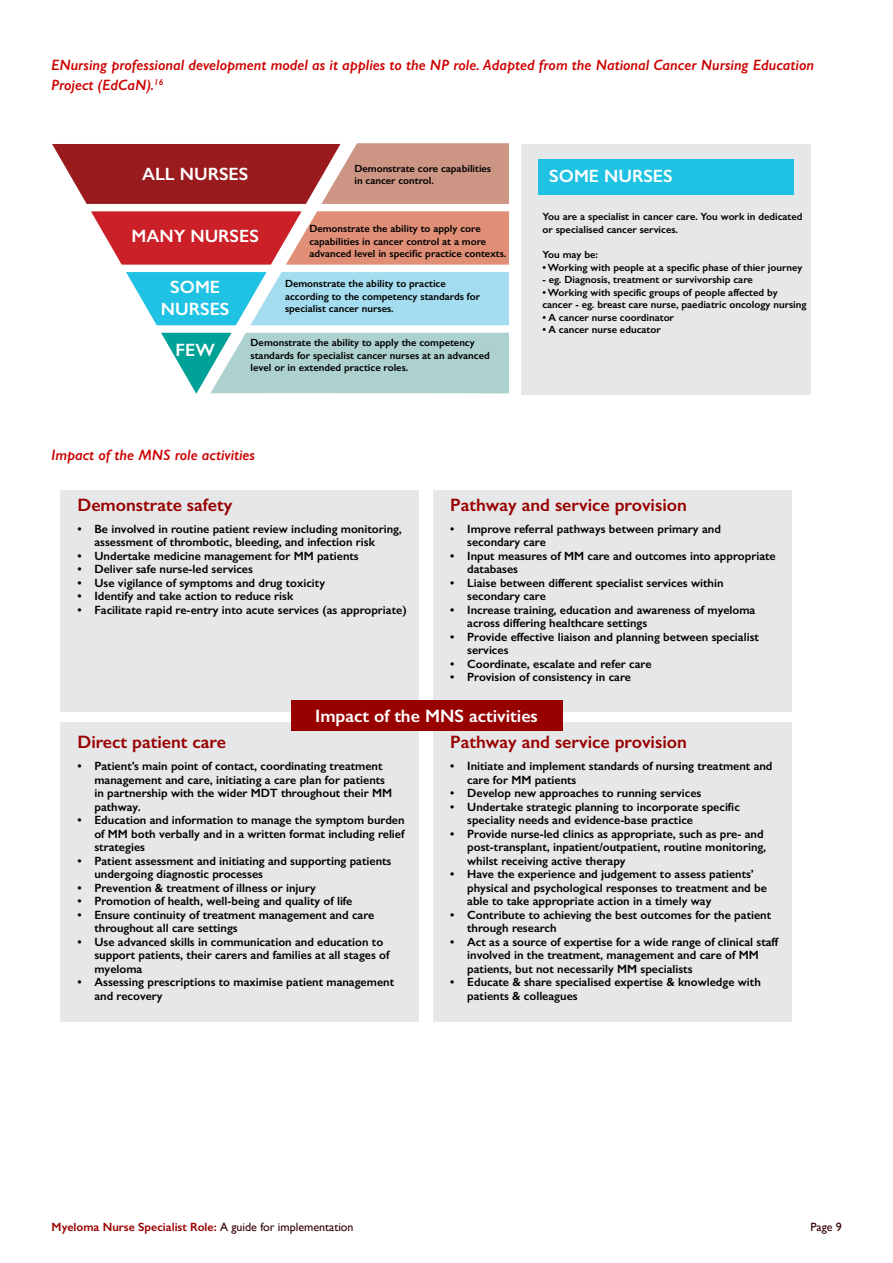
<style>
.page{position:relative;width:893px;height:1263px;background:#fff}
.page>*{position:absolute;margin:0;border:0;box-sizing:border-box;transform-origin:0 0}
.t1{font:600 18px "Gill Sans";color:#900}
.t2{font:600 18px "Gill Sans";color:#fff}
.t3{font:600 17.85px/21.5px "Gill Sans";color:#fff;text-align:center}
.t4{font:italic 600 15px/19.5px "Gill Sans";color:#c00}
.t5{font:600 12px/13.5px "Gill Sans";color:#000}
.t6{font:600 12px "Gill Sans";color:#900}
.t7{font:12px "Gill Sans";color:#300}
.t8{font:600 10.35px/12.5px "Gill Sans";color:#000}
.s1{font-weight:400;color:#300}
</style>
<div class="page">
<svg style="left:91px;top:211px;width:418px;height:54px;background:#d96960"></svg>
<svg style="left:52px;top:143px;width:457px;height:61px;background:#b45b56"></svg>
<svg style="left:161px;top:333px;width:348px;height:61px;background:#a3d0cd"></svg>
<svg style="left:126px;top:272px;width:383px;height:53px;background:#84d7ed"></svg>
<div style="left:522px;top:144px;width:289px;height:250px;background:#e6e7e8"></div>
<div style="left:538px;top:159px;width:255px;height:36px;background:#20c2e4"></div>
<div style="left:61px;top:490px;width:358px;height:221px;background:#e6e7e8"></div>
<div style="left:434px;top:490px;width:358px;height:221px;background:#e6e7e8"></div>
<div style="left:61px;top:722px;width:358px;height:300px;background:#e6e7e8"></div>
<div style="left:434px;top:722px;width:358px;height:300px;background:#e6e7e8"></div>
<div style="left:291px;top:700px;width:271px;height:30px;background:#900"></div>
<p class="t4" style="left:51px;top:55px;width:764px">ENursing professional development model as it applies to the NP role. Adapted from the National Cancer Nursing Education<br>Project (EdCaN).<sup>16</sup></p>
<h2 class="t3" style="left:142px;top:163px;width:108px">ALL NURSES</h2>
<p class="t8" style="left:354px;top:162px;width:138px">Demonstrate core capabilities in cancer control.</p>
<p class="t8" style="left:309px;top:222px;width:199px">Demonstrate the ability to apply core capabilities in cancer control at a more advanced level in specific practice contexts.</p>
<p class="t8" style="left:285px;top:277px;width:197px">Demonstrate the ability to practice according to the competency standards for specialist cancer nurses.</p>
<p class="t8" style="left:251px;top:336px;width:241px">Demonstrate the ability to apply the competency standards for specialist cancer nurses at an advanced level or in extended practice roles.</p>
<h2 class="t3" style="left:131px;top:226px;width:129px">MANY NURSES</h2>
<h2 class="t3" style="left:161px;top:276px;width:70px">SOME<br>NURSES</h2>
<h2 class="t3" style="left:176px;top:339px;width:41px">FEW</h2>
<p class="t4" style="left:51px;top:445px;width:206px">Impact of the MNS role activities</p>
<h2 class="t3" style="left:549px;top:166px;width:125px">SOME NURSES</h2>
<p class="t8" style="left:542px;top:211px;width:262px">You are a specialist in cancer care. You work in dedicated or specialised cancer services.</p>
<p class="t8" style="left:542px;top:248px;width:57px">You may be:</p>
<p class="t8" style="left:542px;top:261px;width:261px">• Working with people at a specific phase of thier journey</p>
<p class="t8" style="left:542px;top:273px;width:212px">- eg. Diagnosis, treatment or survivorship care</p>
<p class="t8" style="left:542px;top:286px;width:266px">• Working with specific groups of people affected by cancer - eg. breast care nurse, paediatric oncology nursing</p>
<p class="t8" style="left:542px;top:311px;width:133px">• A cancer nurse coordinator</p>
<p class="t8" style="left:542px;top:323px;width:120px">• A cancer nurse educator</p>
<h1 class="t1" style="left:77px;top:494px;width:156px">Demonstrate safety</h1>
<p class="t5" style="left:94px;top:522px;width:309px;text-indent:-17px">• Be involved in routine patient review including monitoring, assessment of thrombotic, bleeding, and infection risk</p>
<p class="t5" style="left:77px;top:549px;width:283px">• Undertake medicine management for MM patients</p>
<p class="t5" style="left:77px;top:562px;width:177px">• Deliver safe nurse-led services</p>
<p class="t5" style="left:77px;top:576px;width:249px">• Use vigilance of symptoms and drug toxicity</p>
<p class="t5" style="left:77px;top:589px;width:217px">• Identify and take action to reduce risk</p>
<p class="t5" style="left:77px;top:603px;width:331px">• Facilitate rapid re-entry into acute services (as appropriate)</p>
<h1 class="t1" style="left:450px;top:494px;width:238px">Pathway and service provision</h1>
<p class="t5" style="left:467px;top:522px;width:255px;text-indent:-17px">• Improve referral pathways between primary and secondary care</p>
<p class="t5" style="left:467px;top:549px;width:310px;text-indent:-17px">• Input measures of MM care and outcomes into appropriate databases</p>
<p class="t5" style="left:467px;top:576px;width:258px;text-indent:-17px">• Liaise between different specialist services within secondary care</p>
<p class="t5" style="left:467px;top:603px;width:290px;text-indent:-17px">• Increase training, education and awareness of myeloma across differing healthcare settings</p>
<p class="t5" style="left:467px;top:630px;width:293px;text-indent:-17px">• Provide effective liaison and planning between specialist services</p>
<p class="t5" style="left:450px;top:657px;width:203px">• Coordinate, escalate and refer care</p>
<p class="t5" style="left:450px;top:670px;width:182px">• Provision of consistency in care</p>
<h1 class="t2" style="left:315px;top:705px;width:224px">Impact of the MNS activities</h1>
<h1 class="t1" style="left:77px;top:731px;width:150px">Direct patient care</h1>
<p class="t5" style="left:94px;top:759px;width:299px;text-indent:-17px">• Patient’s main point of contact, coordinating treatment management and care, initiating a care plan for patients in partnership with the wider MDT throughout their MM pathway.</p>
<p class="t5" style="left:94px;top:813px;width:312px;text-align:justify;text-indent:-17px">• Education and information to manage the symptom burden of MM both verbally and in a written format including relief strategies</p>
<p class="t5" style="left:94px;top:854px;width:299px;text-indent:-17px">• Patient assessment and initiating and supporting patients undergoing diagnostic processes</p>
<p class="t5" style="left:77px;top:881px;width:240px">• Prevention &amp; treatment of illness or injury</p>
<p class="t5" style="left:77px;top:894px;width:276px">• Promotion of health, well-being and quality of life</p>
<p class="t5" style="left:94px;top:908px;width:281px;text-indent:-17px">• Ensure continuity of treatment management and care throughout all care settings</p>
<p class="t5" style="left:94px;top:935px;width:296px;text-indent:-17px">• Use advanced skills in communication and education to support patients, their carers and families at all stages of myeloma</p>
<p class="t5" style="left:94px;top:975px;width:301px;text-indent:-17px">• Assessing prescriptions to maximise patient management and recovery</p>
<h1 class="t1" style="left:450px;top:731px;width:238px">Pathway and service provision</h1>
<p class="t5" style="left:467px;top:759px;width:307px;text-indent:-17px">• Initiate and implement standards of nursing treatment and care for MM patients</p>
<p class="t5" style="left:450px;top:786px;width:253px">• Develop new approaches to running services</p>
<p class="t5" style="left:467px;top:800px;width:274px;text-indent:-17px">• Undertake strategic planning to incorporate specific speciality needs and evidence-base practice</p>
<p class="t5" style="left:467px;top:827px;width:300px;text-indent:-17px">• Provide nurse-led clinics as appropriate, such as pre- and post-transplant, inpatient/outpatient, routine monitoring, whilst receiving active therapy</p>
<p class="t5" style="left:467px;top:867px;width:301px;text-indent:-17px">• Have the experience and judgement to assess patients’ physical and psychological responses to treatment and be able to take appropriate action in a timely way</p>
<p class="t5" style="left:467px;top:908px;width:305px;text-indent:-17px">• Contribute to achieving the best outcomes for the patient through research</p>
<p class="t5" style="left:467px;top:935px;width:312px;text-indent:-17px">• Act as a source of expertise for a wide range of clinical staff involved in the treatment, management and care of MM patients, but not necessarily MM specialists</p>
<p class="t5" style="left:467px;top:975px;width:295px;text-indent:-17px">• Educate &amp; share specialised expertise &amp; knowledge with patients &amp; colleagues</p>
<p class="t6" style="left:52px;top:1220px;width:303px">Myeloma Nurse Specialist Role: <span class="s1">A guide for implementation</span></p>
<p class="t7" style="left:810px;top:1220px;width:33px">Page 9</p>
</div>
